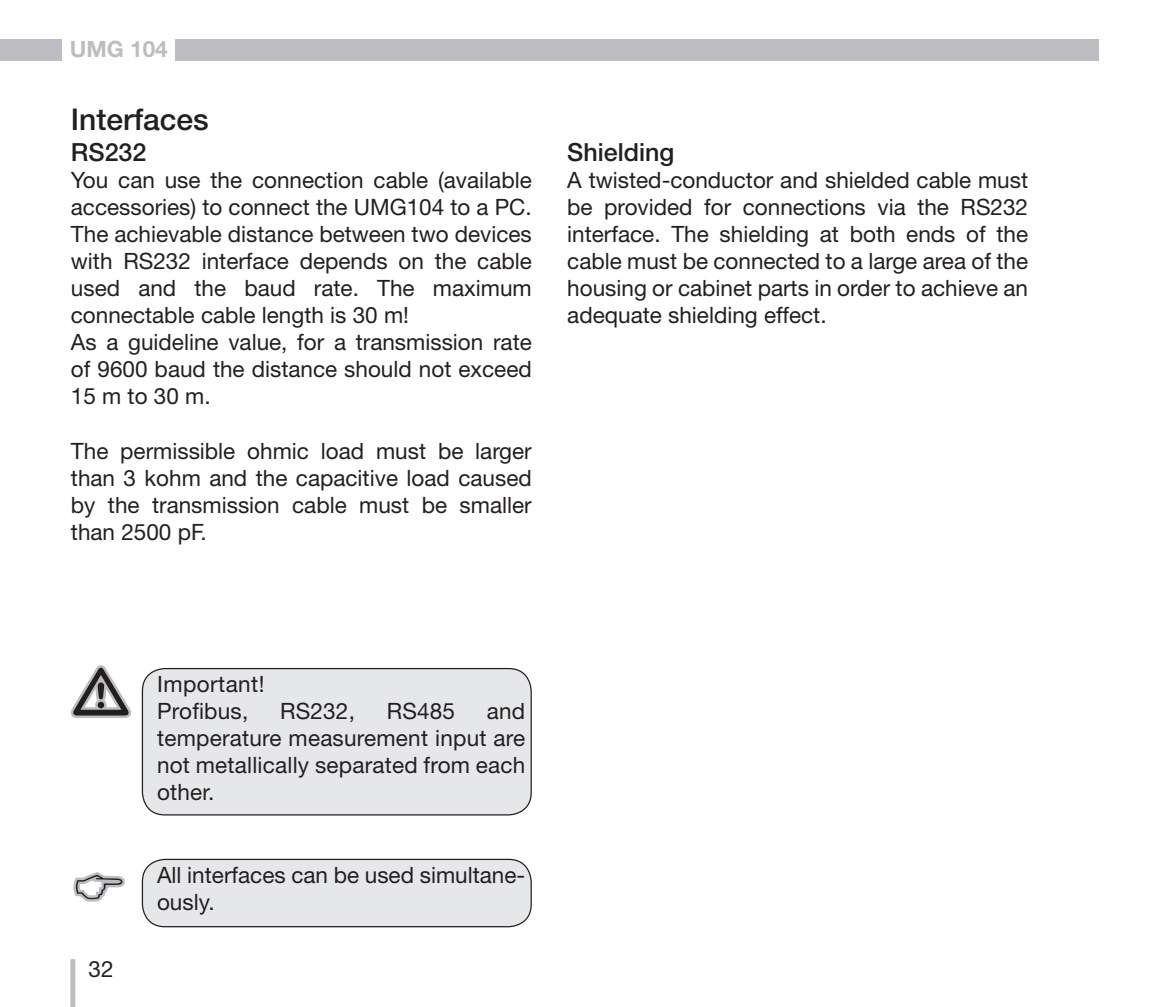
<style>
.page{position:relative;width:1170px;height:1007px;background:#fff}
.page>*{position:absolute;margin:0;border:0;box-sizing:border-box;transform-origin:0 0}
.t1{font:500 30px "Helvetica Neue LT";color:#231f20}
.t2{font:500 25px "Helvetica Neue LT";color:#231f20}
.t3{font:22.5px/27px "Helvetica Neue LT";color:#231f20;text-align:justify}
.t4{font:22.5px/27px "Helvetica Neue LT";letter-spacing:.02em;color:#231f20}
.t5{font:700 22.5px "Helvetica Neue LT";color:#bcbdc0}
</style>
<div class="page">
<div style="left:70px;top:958px;width:5px;height:48px;background:#bcbdc0"></div>
<div style="left:175px;top:39px;width:923px;height:21px;background:#bcbdc0"></div>
<div style="left:0;top:39px;width:62px;height:21px;background:#bcbdc0"></div>
<div style="left:142px;top:668px;width:389px;height:146px;background:#e6e7e9;border-radius:22px"></div>
<div style="left:142px;top:667px;width:389px;height:148px;border:1px solid #231f20;border-radius:22px"></div>
<div style="left:142px;top:859px;width:389px;height:67px;background:#e6e7e9;border-radius:22px"></div>
<div style="left:142px;top:858px;width:389px;height:69px;border:1px solid #231f20;border-radius:22px"></div>
<svg style="left:70px;top:665px;width:61px;height:53px"></svg>
<svg style="left:73px;top:872px;width:52px;height:30px"></svg>
<p class="t5" style="left:70px;top:35px;width:99px">UMG 104</p>
<h1 class="t1" style="left:71px;top:101px;width:139px">Interfaces</h1>
<p class="t2" style="left:71px;top:137px;width:77px">RS232</p>
<p class="t3" style="left:71px;top:166px;width:462px;text-align:left">You can use the connection cable (available accessories) to connect the UMG104 to a PC.<br>The achievable distance between two devices with RS232 interface depends on the cable used and the baud rate. The maximum connectable cable length is 30 m!<br>As a guideline value, for a transmission rate of 9600 baud the distance should not exceed 15 m to 30 m.</p>
<p class="t3" style="left:71px;top:436px;width:462px">The permissible ohmic load must be larger than 3 kohm and the capacitive load caused by the transmission cable must be smaller than 2500 pF.</p>
<p class="t2" style="left:567px;top:137px;width:108px">Shielding</p>
<p class="t3" style="left:567px;top:166px;width:462px">A twisted-conductor and shielded cable must be provided for connections via the RS232 interface. The shielding at both ends of the cable must be connected to a large area of the housing or cabinet parts in order to achieve an adequate shielding effect.</p>
<p class="t3" style="left:89px;top:954px;width:27px">32</p>
<p class="t4" style="left:157px;top:670px;width:109px">Important!<br>Profibus,</p>
<p class="t3" style="left:280px;top:697px;width:76px">RS232,</p>
<p class="t3" style="left:386px;top:697px;width:70px">RS485</p>
<p class="t3" style="left:157px;top:697px;width:370px;text-indent:330px">and temperature measurement input are not metallically separated from each other.</p>
<p class="t3" style="left:157px;top:861px;width:369px">All interfaces can be used simultane&shy;ously.</p>
</div>
